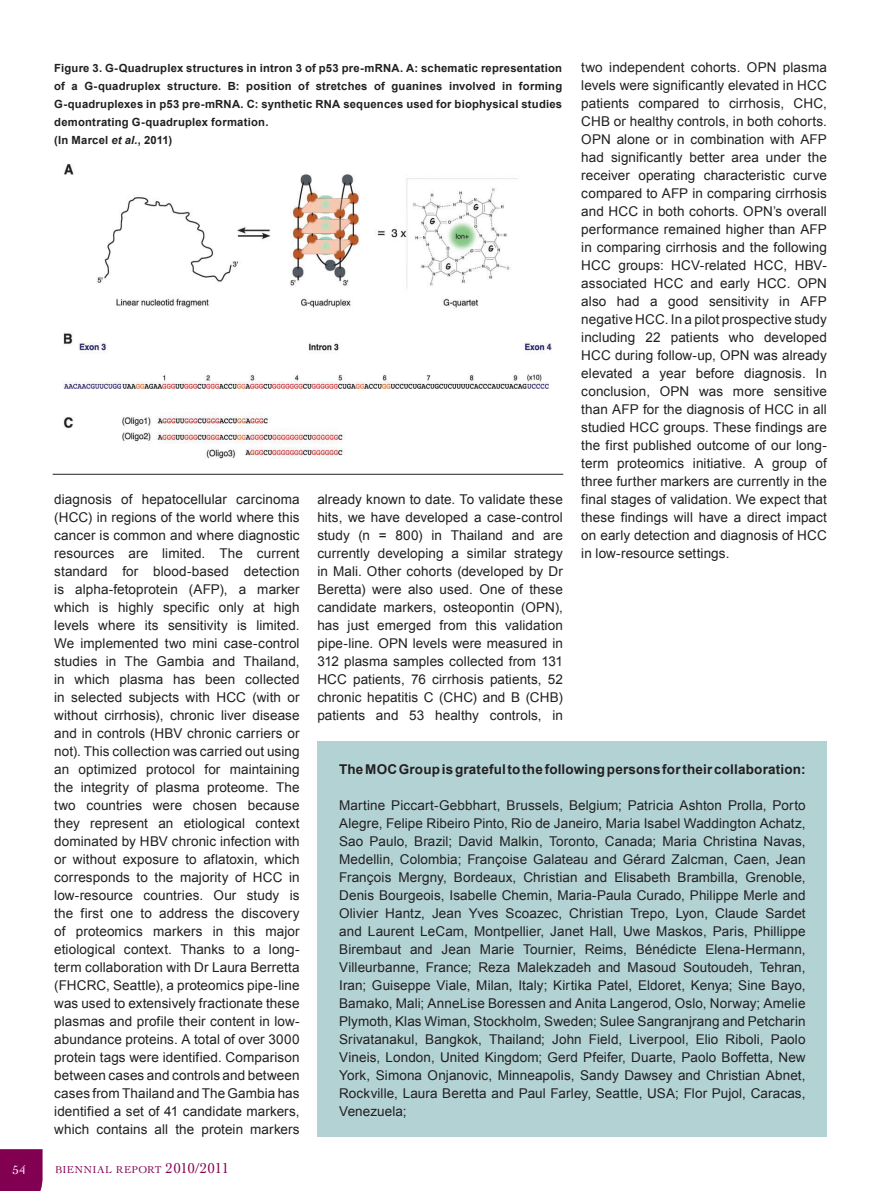
<style>
.page{position:relative;width:881px;height:1191px;background:#fff}
.page>*{position:absolute;margin:0;border:0;box-sizing:border-box;transform-origin:0 0}
.t1{font:13.5px/18px "Arial";letter-spacing:.005em;color:#231f20;text-align:justify}
.t2{font:700 13.5px "Arial";letter-spacing:.015em;color:#231f20}
.t3{font:12.75px "Cochin";color:#fff}
.t4{font:700 11.25px/18px "Arial";letter-spacing:.02em;color:#231f20;text-align:justify}
.t5{font:10.5px "Cochin";letter-spacing:.03em;color:#820052}
.s1{font-style:italic}
.s2{font-size:15px}
</style>
<div class="page">
<div style="left:0;top:1149px;width:43px;height:42px;background:#820052"></div>
<img style="left:64px;top:164px;width:487px;height:294px">
<hr style="left:53px;top:474px;width:510px;height:1px;background:#231f20">
<div style="left:318px;top:741px;width:508px;height:396px;background:#b3d2d4"></div>
<p class="t1" style="left:581px;top:58px;width:247px">two independent cohorts. OPN plasma levels were significantly elevated in HCC patients compared to cirrhosis, CHC, CHB or healthy controls, in both cohorts.<br>OPN alone or in combination with AFP had significantly better area under the receiver operating characteristic curve compared to AFP in comparing cirrhosis and HCC in both cohorts. OPN’s overall performance remained higher than AFP in comparing cirrhosis and the following HCC groups: HCV-related HCC, HBV&shy;associated HCC and early HCC. OPN also had a good sensitivity in AFP negative HCC. In a pilot prospective study including 22 patients who developed HCC during follow-up, OPN was already elevated a year before diagnosis. In conclusion, OPN was more sensitive than AFP for the diagnosis of HCC in all studied HCC groups. These findings are the first published outcome of our long&shy;term proteomics initiative. A group of three further markers are currently in the final stages of validation. We expect that these findings will have a direct impact on early detection and diagnosis of HCC in low-resource settings.</p>
<p class="t4" style="left:54px;top:59px;width:509px">Figure 3. G-Quadruplex structures in intron 3 of p53 pre-mRNA. A: schematic representation of a G-quadruplex structure. B: position of stretches of guanines involved in forming G-quadruplexes in p53 pre-mRNA. C: synthetic RNA sequences used for biophysical studies demontrating G-quadruplex formation.</p>
<p class="t4" style="left:54px;top:131px;width:119px">(In Marcel <span class="s1">et al.</span>, 2011)</p>
<p class="t1" style="left:54px;top:490px;width:247px">diagnosis of hepatocellular carcinoma (HCC) in regions of the world where this cancer is common and where diagnostic resources are limited. The current standard for blood-based detection is alpha-fetoprotein (AFP), a marker which is highly specific only at high levels where its sensitivity is limited.<br>We implemented two mini case-control studies in The Gambia and Thailand, in which plasma has been collected in selected subjects with HCC (with or without cirrhosis), chronic liver disease and in controls (HBV chronic carriers or not). This collection was carried out using an optimized protocol for maintaining the integrity of plasma proteome. The two countries were chosen because they represent an etiological context dominated by HBV chronic infection with or without exposure to aflatoxin, which corresponds to the majority of HCC in low-resource countries. Our study is the first one to address the discovery of proteomics markers in this major etiological context. Thanks to a long&shy;term collaboration with Dr Laura Berretta (FHCRC, Seattle), a proteomics pipe-line was used to extensively fractionate these plasmas and profile their content in low&shy;abundance proteins. A total of over 3000 protein tags were identified. Comparison between cases and controls and between cases from Thailand and The Gambia has identified a set of 41 candidate markers, which contains all the protein markers</p>
<p class="t1" style="left:317px;top:490px;width:247px">already known to date. To validate these hits, we have developed a case-control study (n = 800) in Thailand and are currently developing a similar strategy in Mali. Other cohorts (developed by Dr Beretta) were also used. One of these candidate markers, osteopontin (OPN), has just emerged from this validation pipe-line. OPN levels were measured in 312 plasma samples collected from 131<br>HCC patients, 76 cirrhosis patients, 52 chronic hepatitis C (CHC) and B (CHB) patients and 53 healthy controls, in</p>
<p class="t2" style="left:339px;top:760px;width:468px">The MOC Group is grateful to the following persons for their collaboration:</p>
<p class="t1" style="left:339px;top:796px;width:468px">Martine Piccart-Gebbhart, Brussels, Belgium; Patricia Ashton Prolla, Porto Alegre, Felipe Ribeiro Pinto, Rio de Janeiro, Maria Isabel Waddington Achatz, Sao Paulo, Brazil; David Malkin, Toronto, Canada; Maria Christina Navas, Medellin, Colombia; Françoise Galateau and Gérard Zalcman, Caen, Jean François Mergny, Bordeaux, Christian and Elisabeth Brambilla, Grenoble, Denis Bourgeois, Isabelle Chemin, Maria-Paula Curado, Philippe Merle and Olivier Hantz, Jean Yves Scoazec, Christian Trepo, Lyon, Claude Sardet and Laurent LeCam, Montpellier, Janet Hall, Uwe Maskos, Paris, Phillippe Birembaut and Jean Marie Tournier, Reims, Bénédicte Elena-Hermann, Villeurbanne, France; Reza Malekzadeh and Masoud Soutoudeh, Tehran, Iran; Guiseppe Viale, Milan, Italy; Kirtika Patel, Eldoret, Kenya; Sine Bayo, Bamako, Mali; AnneLise Boressen and Anita Langerod, Oslo, Norway; Amelie Plymoth, Klas Wiman, Stockholm, Sweden; Sulee Sangranjrang and Petcharin Srivatanakul, Bangkok, Thailand; John Field, Liverpool, Elio Riboli, Paolo Vineis, London, United Kingdom; Gerd Pfeifer, Duarte, Paolo Boffetta, New York, Simona Onjanovic, Minneapolis, Sandy Dawsey and Christian Abnet, Rockville, Laura Beretta and Paul Farley, Seattle, USA; Flor Pujol, Caracas, Venezuela;</p>
<p class="t3" style="left:13px;top:1161px;width:15px">54</p>
<p class="t5" style="left:55px;top:1162px;width:175px">BIENNIAL REPORT <span class="s2">2010/2011</span></p>
</div>
